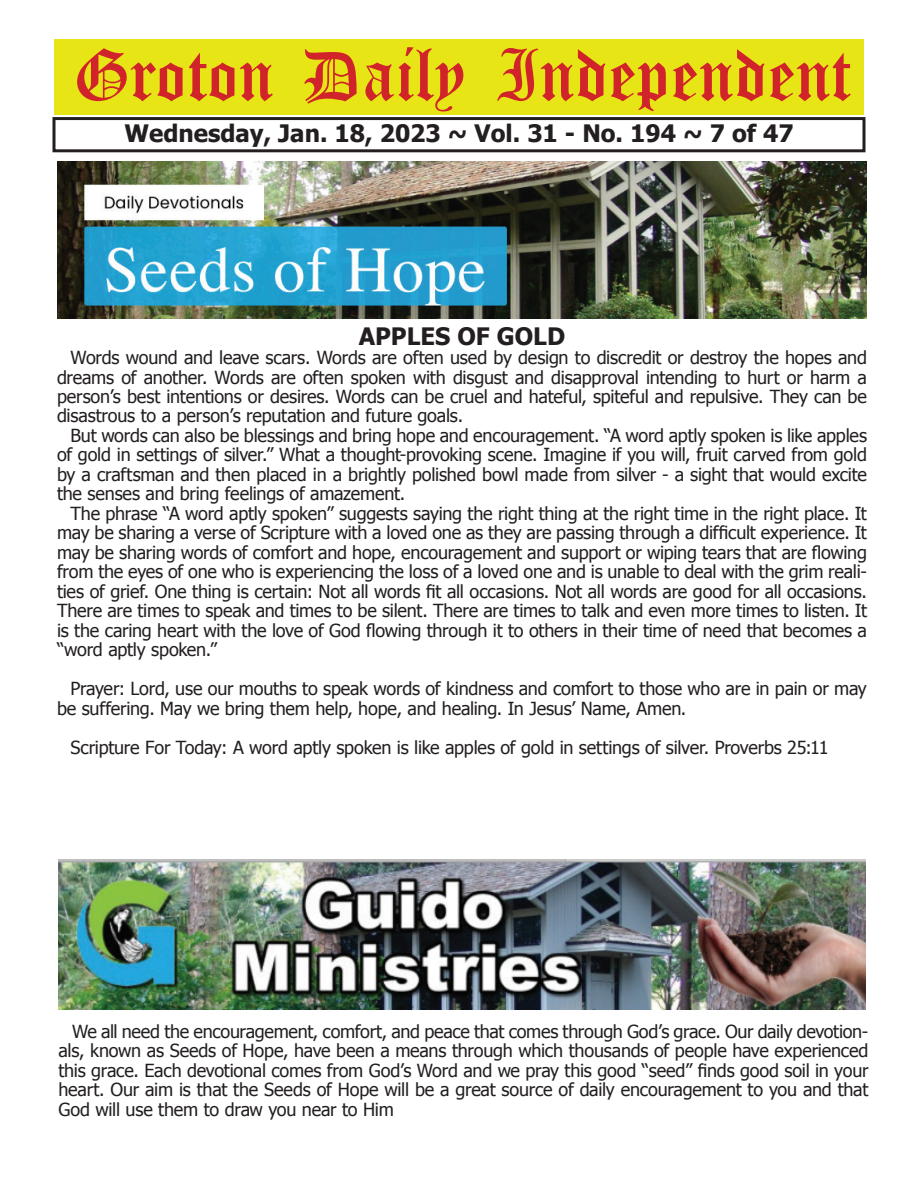
<style>
.page{position:relative;width:918px;height:1188px;background:#fff}
.page>*{position:absolute;margin:0;border:0;box-sizing:border-box;transform-origin:0 0}
.t1{font:54px "Old English Five";color:#d1232a}
.t2{font:700 24px "Tahoma";color:#231f20}
.t3{font:18px/19.5px "Tahoma";letter-spacing:-.01em;color:#231f20;text-align:justify}
</style>
<div class="page">
<div style="left:52px;top:117px;width:814px;height:35px;border:3px solid #231f20"></div>
<div style="left:54px;top:40px;width:810px;height:75px;background:#e7e515"></div>
<img style="left:57px;top:162px;width:810px;height:156px">
<img style="left:58px;top:859px;width:808px;height:151px">
<h1 class="t1" style="left:73px;top:50px;width:779px">Groton Daily Independent</h1>
<h2 class="t2" style="left:124px;top:116px;width:671px">Wednesday, Jan. 18, 2023 ~ Vol. 31 - No. 194 ~ 7 of 47</h2>
<h2 class="t2" style="left:359px;top:319px;width:208px">APPLES OF GOLD</h2>
<p class="t3" style="left:57px;top:347px;width:812px;text-indent:14px">Words wound and leave scars. Words are often used by design to discredit or destroy the hopes and dreams of another. Words are often spoken with disgust and disapproval intending to hurt or harm a person’s best intentions or desires. Words can be cruel and hateful, spiteful and repulsive. They can be disastrous to a person’s reputation and future goals.</p>
<p class="t3" style="left:57px;top:425px;width:812px;text-indent:14px">But words can also be blessings and bring hope and encouragement. “A word aptly spoken is like apples of gold in settings of silver.” What a thought-provoking scene. Imagine if you will, fruit carved from gold by a craftsman and then placed in a brightly polished bowl made from silver - a sight that would excite the senses and bring feelings of amazement.</p>
<p class="t3" style="left:57px;top:503px;width:812px;text-indent:14px">The phrase “A word aptly spoken” suggests saying the right thing at the right time in the right place. It may be sharing a verse of Scripture with a loved one as they are passing through a difficult experience. It may be sharing words of comfort and hope, encouragement and support or wiping tears that are flowing from the eyes of one who is experiencing the loss of a loved one and is unable to deal with the grim reali&shy;ties of grief. One thing is certain: Not all words fit all occasions. Not all words are good for all occasions.<br>There are times to speak and times to be silent. There are times to talk and even more times to listen. It is the caring heart with the love of God flowing through it to others in their time of need that becomes a “word aptly spoken.”</p>
<p class="t3" style="left:57px;top:678px;width:811px;text-indent:14px">Prayer: Lord, use our mouths to speak words of kindness and comfort to those who are in pain or may be suffering. May we bring them help, hope, and healing. In Jesus’ Name, Amen.</p>
<p class="t3" style="left:70px;top:737px;width:760px">Scripture For Today: A word aptly spoken is like apples of gold in settings of silver. Proverbs 25:11</p>
<p class="t3" style="left:58px;top:1020px;width:812px;text-indent:14px">We all need the encouragement, comfort, and peace that comes through God’s grace. Our daily devotion&shy;als, known as Seeds of Hope, have been a means through which thousands of people have experienced this grace. Each devotional comes from God’s Word and we pray this good “seed” finds good soil in your heart. Our aim is that the Seeds of Hope will be a great source of daily encouragement to you and that God will use them to draw you near to Him</p>
</div>
